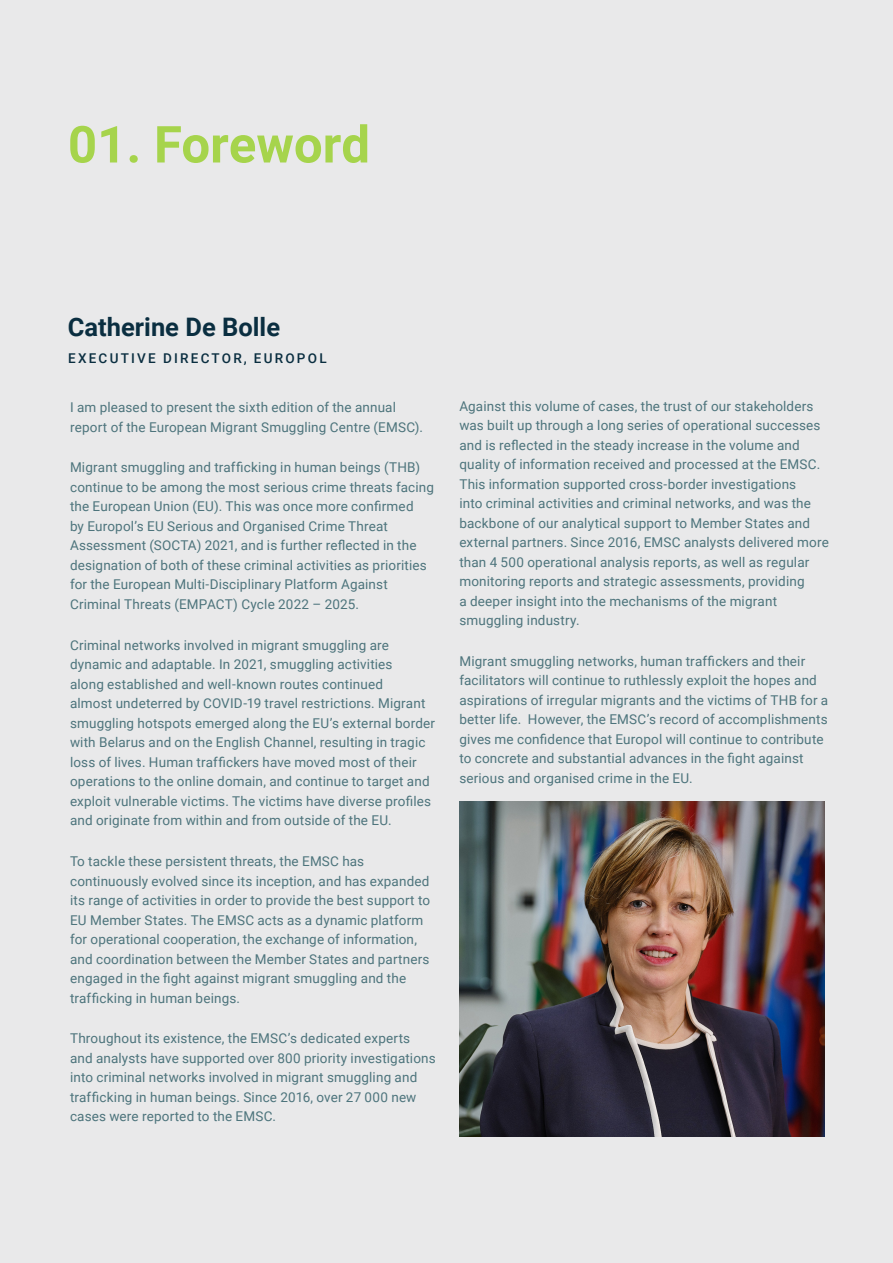
<style>
.page{position:relative;width:893px;height:1263px;background:#e9e9ea}
.page>*{position:absolute;margin:0;border:0;box-sizing:border-box;transform-origin:0 0}
.H2_2022{font:700 51px "Roboto";color:#a6d44c}
.t1{font:700 25.5px "Roboto";color:#0a2e40}
.Body_Foreword{font:13.5px/19.5px "Roboto";letter-spacing:.01em;color:#4d747c}
.t2{font:500 13.5px "Roboto";letter-spacing:.165em;color:#0a2e40}
</style>
<div class="page">
<img style="left:459px;top:802px;width:365px;height:334px">
<p class="H2_2022" style="left:68px;top:109px;width:304px">01. Foreword</p>
<h2 class="t1" style="left:68px;top:309px;width:214px">Catherine De Bolle</h2>
<h2 class="t2" style="left:68px;top:349px;width:260px">EXECUTIVE DIRECTOR, EUROPOL</h2>
<p class="Body_Foreword" style="left:70px;top:397px;width:354px">I am pleased to present the sixth edition of the annual report of the European Migrant Smuggling Centre (EMSC).</p>
<p class="Body_Foreword" style="left:70px;top:457px;width:366px">Migrant smuggling and trafficking in human beings (THB) continue to be among the most serious crime threats facing the European Union (EU). This was once more confirmed<br>by Europol’s EU Serious and Organised Crime Threat Assessment (SOCTA) 2021, and is further reflected in the designation of both of these criminal activities as priorities for the European Multi-Disciplinary Platform Against Criminal Threats (EMPACT) Cycle 2022 – 2025.</p>
<p class="Body_Foreword" style="left:70px;top:635px;width:367px">Criminal networks involved in migrant smuggling are dynamic and adaptable. In 2021, smuggling activities<br>along established and well-known routes continued<br>almost undeterred by COVID-19 travel restrictions. Migrant smuggling hotspots emerged along the EU’s external border with Belarus and on the English Channel, resulting in tragic loss of lives. Human traffickers have moved most of their operations to the online domain, and continue to target and exploit vulnerable victims. The victims have diverse profiles and originate from within and from outside of the EU.</p>
<p class="Body_Foreword" style="left:70px;top:851px;width:362px">To tackle these persistent threats, the EMSC has continuously evolved since its inception, and has expanded its range of activities in order to provide the best support to EU Member States. The EMSC acts as a dynamic platform for operational cooperation, the exchange of information, and coordination between the Member States and partners engaged in the fight against migrant smuggling and the trafficking in human beings.</p>
<p class="Body_Foreword" style="left:70px;top:1028px;width:367px">Throughout its existence, the EMSC’s dedicated experts and analysts have supported over 800 priority investigations into criminal networks involved in migrant smuggling and trafficking in human beings. Since 2016, over 27 000 new cases were reported to the EMSC.</p>
<p class="Body_Foreword" style="left:459px;top:396px;width:371px">Against this volume of cases, the trust of our stakeholders was built up through a long series of operational successes and is reflected in the steady increase in the volume and quality of information received and processed at the EMSC.<br>This information supported cross-border investigations<br>into criminal activities and criminal networks, and was the backbone of our analytical support to Member States and external partners. Since 2016, EMSC analysts delivered more than 4 500 operational analysis reports, as well as regular monitoring reports and strategic assessments, providing<br>a deeper insight into the mechanisms of the migrant smuggling industry.</p>
<p class="Body_Foreword" style="left:459px;top:651px;width:370px">Migrant smuggling networks, human traffickers and their facilitators will continue to ruthlessly exploit the hopes and aspirations of irregular migrants and the victims of THB for a better life. However, the EMSC’s record of accomplishments gives me confidence that Europol will continue to contribute to concrete and substantial advances in the fight against serious and organised crime in the EU.</p>
</div>
